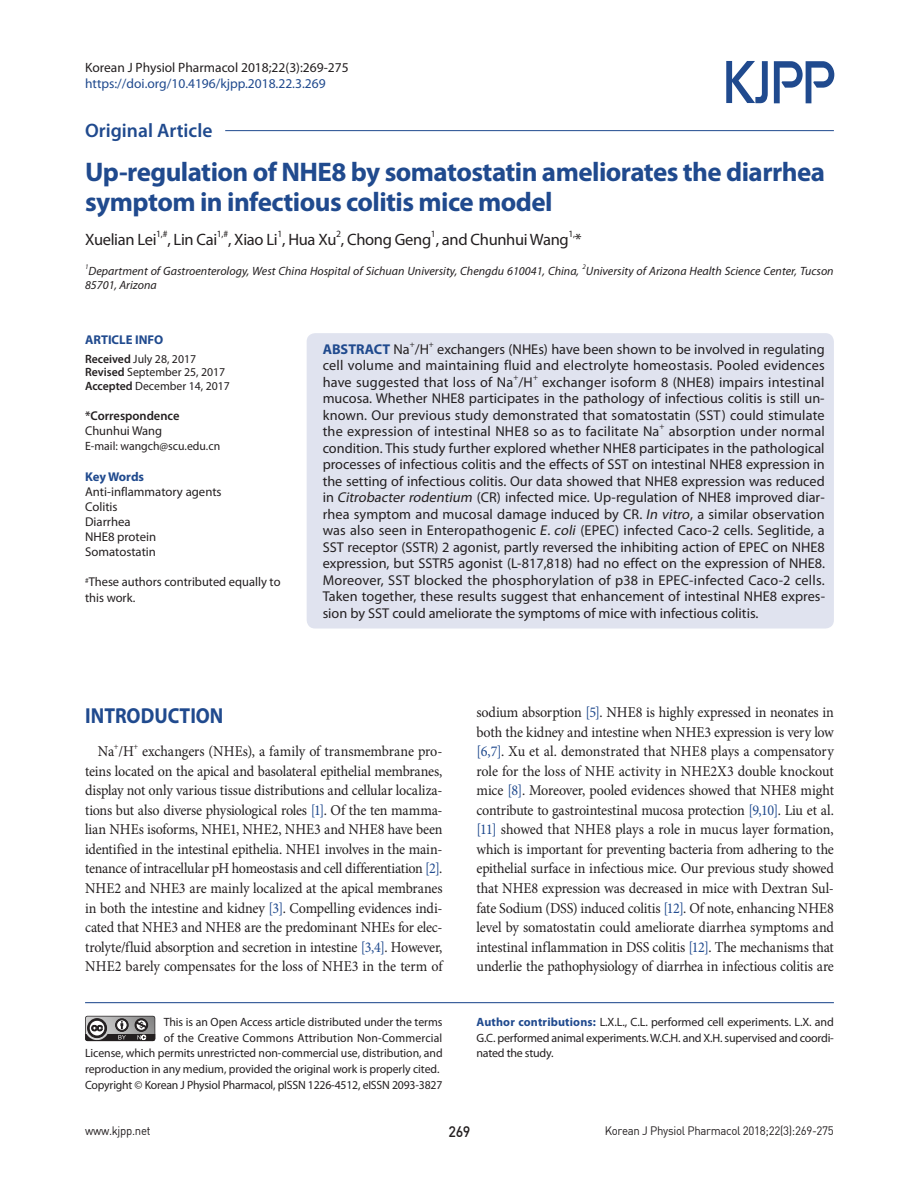
<style>
.page{position:relative;width:919px;height:1191px;background:#fff}
.page>*{position:absolute;margin:0;border:0;box-sizing:border-box;transform-origin:0 0}
.t1{font:700 27px/30px "Myriad Pro";letter-spacing:-.02em;color:#204a8e}
.t2{font:700 21.75px "Myriad Pro";color:#204a8e;scale:.9 1}
.t3{font:600 19.5px "Myriad Pro";color:#204a8e}
.t4{font:16.5px "Myriad Pro";letter-spacing:-.02em;color:#231f20}
.t5{font:15px/19.5px "Minion Pro";letter-spacing:-.01em;color:#231f20;text-align:justify;scale:.94 1}
.t6{font:15px "Dinmed";color:#231f20;scale:.95 1}
.t7{font:14.25px/16.5px "Myriad Pro";letter-spacing:.01em;color:#231f20;text-align:justify}
.t8{font:700 14.25px "Myriad Pro";color:#204a8e}
.t9{font:13.5px "Myriad Pro";color:#204a8e}
.t10{font:13.5px "Myriad Pro";color:#231f20}
.t11{font:12.75px/15px "Myriad Pro";color:#231f20}
.t12{font:700 12.75px "Myriad Pro";color:#204a8e}
.t13{font:600 12.75px "Myriad Pro";color:#231f20}
.t14{font:12px/15.8px "Myriad Pro";letter-spacing:-.005em;color:#231f20;text-align:justify}
.t15{font:italic 12px "Myriad Pro";color:#231f20}
.t16{font:12px "Dinreg";letter-spacing:-.025em;color:#231f20;scale:.95 1}
.t17{font:9.6px "Myriad Pro";color:#231f20}
.t18{font:8.7px "Minion Pro";color:#231f20;scale:.94 1}
.t19{font:8.25px "Myriad Pro";color:#231f20}
.t20{font:italic 7.05px "Myriad Pro";color:#231f20}
.s1{font-weight:600}
.s2{font-weight:400;color:#231f20}
.s3{font-style:italic}
.s4{color:#204a8e}
.s5{font-weight:700;color:#204a8e}
</style>
<div class="page">
<hr style="left:85px;top:1002px;width:748px;height:1px;background:#204a8e">
<svg style="left:85px;top:1015px;width:70px;height:26px;background:#7c7b7b"></svg>
<hr style="left:225px;top:130px;width:608px;height:1px;background:#204a8e">
<svg style="left:726px;top:61px;width:108px;height:42px"></svg>
<div style="left:306px;top:333px;width:527px;height:295px;background:#e0e3ef;border-radius:9px"></div>
<p class="t10" style="left:85px;top:59px;width:265px">Korean J Physiol Pharmacol 2018;22(3):269-275</p>
<p class="t9" style="left:85px;top:76px;width:242px">https://doi.org/10.4196/kjpp.2018.22.3.269</p>
<h3 class="t3" style="left:85px;top:118px;width:129px">Original Article</h3>
<h1 class="t1" style="left:85px;top:156px;width:741px">Up-regulation of NHE8 by somatostatin ameliorates the diarrhea symptom in infectious colitis mice model</h1>
<p class="t4" style="left:85px;top:229px;width:73px">Xuelian Lei</p>
<p class="t17" style="left:156px;top:228px;width:13px">1,#</p>
<p class="t4" style="left:167px;top:229px;width:51px">, Lin Cai</p>
<p class="t17" style="left:217px;top:228px;width:13px">1,#</p>
<p class="t4" style="left:228px;top:229px;width:355px">, Xiao Li , Hua Xu , Chong Geng , and Chunhui Wang *</p>
<p class="t17" style="left:277px;top:228px;width:6px">1</p>
<p class="t17" style="left:336px;top:228px;width:6px">2</p>
<p class="t17" style="left:431px;top:228px;width:6px">1</p>
<p class="t17" style="left:568px;top:228px;width:8px">1,</p>
<p class="t20" style="left:85px;top:262px;width:5px">1</p>
<p class="t15" style="left:88px;top:263px;width:492px">Department of Gastroenterology, West China Hospital of Sichuan University, Chengdu 610041, China,</p>
<p class="t20" style="left:582px;top:262px;width:5px">2</p>
<p class="t15" style="left:586px;top:263px;width:249px">University of Arizona Health Science Center, Tucson</p>
<p class="t15" style="left:85px;top:278px;width:73px">85701, Arizona</p>
<p class="t12" style="left:85px;top:331px;width:80px">ARTICLE INFO</p>
<p class="t14" style="left:85px;top:352px;width:146px;line-height:13.5px;text-align:left"><span class="s1">Received</span> July 28, 2017<br><span class="s1">Revised</span> September 25, 2017<br><span class="s1">Accepted</span> December 14, 2017</p>
<p class="t13" style="left:85px;top:407px;width:96px">*Correspondence</p>
<p class="t11" style="left:85px;top:423px;width:79px">Chunhui Wang</p>
<p class="t14" style="left:85px;top:438px;width:137px">E-mail: wangch@scu.edu.cn</p>
<p class="t12" style="left:85px;top:468px;width:61px">Key Words</p>
<p class="t11" style="left:85px;top:484px;width:138px">Anti-inflammatory agents<br>Colitis<br>Diarrhea<br>NHE8 protein<br>Somatostatin</p>
<p class="t11" style="left:85px;top:574px;width:197px;line-height:15.8px"><sup>#</sup>These authors contributed equally to this work.</p>
<p class="t19" style="left:410px;top:339px;width:6px">+</p>
<p class="t19" style="left:429px;top:339px;width:6px">+</p>
<p class="t7" style="left:322px;top:340px;width:503px;text-indent:115px">exchangers (NHEs) have been shown to be involved in regulating cell volume and maintaining fluid and electrolyte homeostasis. Pooled evidences have suggested that loss of Na /H</p>
<p class="t8" style="left:322px;top:339px;width:108px">ABSTRACT <span class="s2">Na /H</span></p>
<p class="t19" style="left:513px;top:372px;width:6px">+</p>
<p class="t19" style="left:533px;top:372px;width:6px">+</p>
<p class="t7" style="left:322px;top:373px;width:503px;text-indent:219px">exchanger isoform 8 (NHE8) impairs intestinal mucosa. Whether NHE8 participates in the pathology of infectious colitis is still un&shy;known. Our previous study demonstrated that somatostatin (SST) could stimulate the expression of intestinal NHE8 so as to facilitate Na</p>
<p class="t19" style="left:659px;top:421px;width:6px">+</p>
<p class="t7" style="left:322px;top:423px;width:504px;text-indent:346px">absorption under normal condition. This study further explored whether NHE8 participates in the pathological processes of infectious colitis and the effects of SST on intestinal NHE8 expression in the setting of infectious colitis. Our data showed that NHE8 expression was reduced in <span class="s3">Citrobacter rodentium</span> (CR) infected mice. Up-regulation of NHE8 improved diar&shy;rhea symptom and mucosal damage induced by CR. <span class="s3">In vitro</span>, a similar observation was also seen in Enteropathogenic <span class="s3">E</span>. <span class="s3">coli</span> (EPEC) infected Caco-2 cells. Seglitide, a SST receptor (SSTR) 2 agonist, partly reversed the inhibiting action of EPEC on NHE8 expression, but SSTR5 agonist (L-817,818) had no effect on the expression of NHE8.<br>Moreover, SST blocked the phosphorylation of p38 in EPEC-infected Caco-2 cells.<br>Taken together, these results suggest that enhancement of intestinal NHE8 expres&shy;sion by SST could ameliorate the symptoms of mice with infectious colitis.</p>
<h2 class="t2" style="left:85px;top:702px;width:155px">INTRODUCTION</h2>
<p class="t5" style="left:98px;top:742px;width:40px">Na /H</p>
<p class="t18" style="left:114px;top:741px;width:7px">+</p>
<p class="t18" style="left:133px;top:741px;width:7px">+</p>
<p class="t5" style="left:85px;top:742px;width:382px;text-indent:57px">exchangers (NHEs), a family of transmembrane pro&shy;teins located on the apical and basolateral epithelial membranes, display not only various tissue distributions and cellular localiza&shy;tions but also diverse physiological roles <span class="s4">[1]</span>. Of the ten mamma&shy;lian NHEs isoforms, NHE1, NHE2, NHE3 and NHE8 have been identified in the intestinal epithelia. NHE1 involves in the main&shy;tenance of intracellular pH homeostasis and cell differentiation <span class="s4">[2]</span>.<br>NHE2 and NHE3 are mainly localized at the apical membranes in both the intestine and kidney <span class="s4">[3]</span>. Compelling evidences indi&shy;cated that NHE3 and NHE8 are the predominant NHEs for elec&shy;trolyte/fluid absorption and secretion in intestine <span class="s4">[3,4]</span>. However, NHE2 barely compensates for the loss of NHE3 in the term of</p>
<p class="t14" style="left:85px;top:1013px;width:359px;text-align:right">This is an Open Access article distributed under the terms<br>of the Creative Commons Attribution Non-Commercial<br>License, which permits unrestricted non-commercial use, distribution, and reproduction in any medium, provided the original work is properly cited.<br>Copyright © Korean J Physiol Pharmacol, pISSN 1226-4512, eISSN 2093-3827</p>
<p class="t5" style="left:476px;top:703px;width:382px">sodium absorption <span class="s4">[5]</span>. NHE8 is highly expressed in neonates in both the kidney and intestine when NHE3 expression is very low <span class="s4">[6,7]</span>. Xu et al. demonstrated that NHE8 plays a compensatory role for the loss of NHE activity in NHE2X3 double knockout mice <span class="s4">[8]</span>. Moreover, pooled evidences showed that NHE8 might contribute to gastrointestinal mucosa protection <span class="s4">[9,10]</span>. Liu et al. <span class="s4">[11]</span> showed that NHE8 plays a role in mucus layer formation, which is important for preventing bacteria from adhering to the epithelial surface in infectious mice. Our previous study showed that NHE8 expression was decreased in mice with Dextran Sul&shy;fate Sodium (DSS) induced colitis <span class="s4">[12]</span>. Of note, enhancing NHE8 level by somatostatin could ameliorate diarrhea symptoms and intestinal inflammation in DSS colitis <span class="s4">[12]</span>. The mechanisms that underlie the pathophysiology of diarrhea in infectious colitis are</p>
<p class="t14" style="left:476px;top:1013px;width:359px"><span class="s5">Author contributions:</span> L.X.L., C.L. performed cell experiments. L.X. and G.C. performed animal experiments. W.C.H. and X.H. supervised and coordi&shy;nated the study.</p>
<p class="t16" style="left:85px;top:1123px;width:70px">www.kjpp.net</p>
<p class="t6" style="left:448px;top:1122px;width:25px">269</p>
<p class="t16" style="left:604px;top:1123px;width:243px">Korean J Physiol Pharmacol 2018;22(3):269-275</p>
</div>
